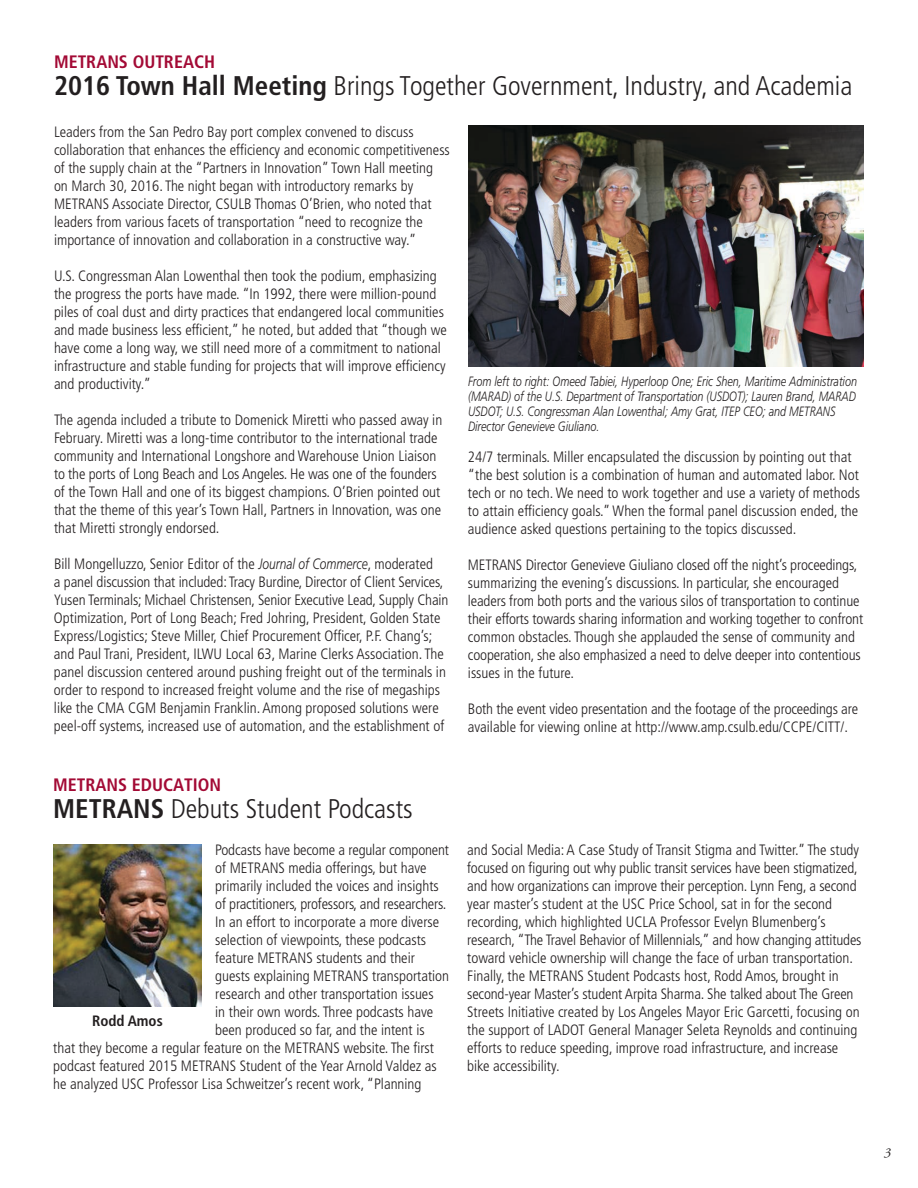
<style>
.page{position:relative;width:918px;height:1188px;background:#fff}
.page>*{position:absolute;margin:0;border:0;box-sizing:border-box;transform-origin:0 0}
.t1{font:300 condensed 27px "Frutiger LT Std";color:#231f20}
.t2{font:700 condensed 18px "Frutiger LT Std";color:#a30a35}
.t3{font:300 condensed 15px/18px "Frutiger LT Std";color:#231f20}
.t4{font:700 condensed 15px "Frutiger LT Std";color:#231f20}
.t5{font:italic 300 13.5px/15px "Frutiger LT Std";color:#231f20;scale:.8 1}
.t6{font:italic 13.5px "Adobe Garamond Pro";color:#231f20}
.s1{font-weight:700}
.s2{font-style:italic;font-stretch:normal}
</style>
<div class="page">
<img style="left:468px;top:126px;width:396px;height:241px">
<img style="left:53px;top:845px;width:149px;height:161px">
<p class="t2" style="left:54px;top:51px;width:163px">METRANS OUTREACH</p>
<h1 class="t1" style="left:54px;top:70px;width:800px"><span class="s1">2016 Town Hall Meeting</span> Brings Together Government, Industry, and Academia</h1>
<p class="t3" style="left:54px;top:123px;width:397px">Leaders from the San Pedro Bay port complex convened to discuss collaboration that enhances the efficiency and economic competitiveness of the supply chain at the “Partners in Innovation” Town Hall meeting on March 30, 2016. The night began with introductory remarks by METRANS Associate Director, CSULB Thomas O’Brien, who noted that leaders from various facets of transportation “need to recognize the importance of innovation and collaboration in a constructive way.”</p>
<p class="t3" style="left:54px;top:267px;width:394px">U.S. Congressman Alan Lowenthal then took the podium, emphasizing the progress the ports have made. “In 1992, there were million-pound piles of coal dust and dirty practices that endangered local communities and made business less efficient,” he noted, but added that “though we have come a long way, we still need more of a commitment to national infrastructure and stable funding for projects that will improve efficiency and productivity.”</p>
<p class="t3" style="left:54px;top:411px;width:390px">The agenda included a tribute to Domenick Miretti who passed away in February. Miretti was a long-time contributor to the international trade community and International Longshore and Warehouse Union Liaison to the ports of Long Beach and Los Angeles. He was one of the founders of the Town Hall and one of its biggest champions. O’Brien pointed out that the theme of this year’s Town Hall, Partners in Innovation, was one that Miretti strongly endorsed.</p>
<p class="t3" style="left:54px;top:555px;width:396px">Bill Mongelluzzo, Senior Editor of the <span class="s2">Journal of Commerce</span>, moderated<br>a panel discussion that included: Tracy Burdine, Director of Client Services, Yusen Terminals; Michael Christensen, Senior Executive Lead, Supply Chain Optimization, Port of Long Beach; Fred Johring, President, Golden State Express/Logistics; Steve Miller, Chief Procurement Officer, P.F. Chang’s; and Paul Trani, President, ILWU Local 63, Marine Clerks Association. The panel discussion centered around pushing freight out of the terminals in order to respond to increased freight volume and the rise of megaships like the CMA CGM Benjamin Franklin. Among proposed solutions were peel-off systems, increased use of automation, and the establishment of</p>
<p class="t5" style="left:468px;top:374px;width:488px">From left to right: Omeed Tabiei, Hyperloop One; Eric Shen, Maritime Administration (MARAD) of the U.S. Department of Transportation (USDOT); Lauren Brand, MARAD USDOT; U.S. Congressman Alan Lowenthal; Amy Grat, ITEP CEO; and METRANS Director Genevieve Giuliano.</p>
<p class="t3" style="left:468px;top:448px;width:393px">24/7 terminals. Miller encapsulated the discussion by pointing out that “the best solution is a combination of human and automated labor. Not tech or no tech. We need to work together and use a variety of methods to attain efficiency goals.” When the formal panel discussion ended, the audience asked questions pertaining to the topics discussed.</p>
<p class="t3" style="left:468px;top:556px;width:397px">METRANS Director Genevieve Giuliano closed off the night’s proceedings, summarizing the evening’s discussions. In particular, she encouraged leaders from both ports and the various silos of transportation to continue their efforts towards sharing information and working together to confront common obstacles. Though she applauded the sense of community and cooperation, she also emphasized a need to delve deeper into contentious issues in the future.</p>
<p class="t3" style="left:468px;top:700px;width:392px">Both the event video presentation and the footage of the proceedings are available for viewing online at http://www.amp.csulb.edu/CCPE/CITT/.</p>
<p class="t2" style="left:53px;top:775px;width:170px">METRANS EDUCATION</p>
<h1 class="t1" style="left:53px;top:794px;width:361px"><span class="s1">METRANS</span> Debuts Student Podcasts</h1>
<p class="t3" style="left:215px;top:841px;width:235px">Podcasts have become a regular component</p>
<p class="t3" style="left:215px;top:859px;width:213px">of METRANS media offerings, but have</p>
<p class="t3" style="left:215px;top:877px;width:225px">primarily included the voices and insights</p>
<p class="t3" style="left:215px;top:895px;width:233px">of practitioners, professors, and researchers.</p>
<p class="t3" style="left:215px;top:913px;width:225px">In an effort to incorporate a more diverse</p>
<p class="t3" style="left:215px;top:931px;width:212px">selection of viewpoints, these podcasts</p>
<p class="t3" style="left:215px;top:949px;width:201px">feature METRANS students and their</p>
<p class="t3" style="left:215px;top:967px;width:235px">guests explaining METRANS transportation</p>
<p class="t3" style="left:215px;top:985px;width:220px">research and other transportation issues</p>
<p class="t3" style="left:215px;top:1003px;width:220px">in their own words. Three podcasts have</p>
<p class="t3" style="left:215px;top:1021px;width:211px">been produced so far, and the intent is</p>
<p class="t3" style="left:53px;top:1039px;width:382px">that they become a regular feature on the METRANS website. The first</p>
<p class="t3" style="left:53px;top:1057px;width:385px">podcast featured 2015 METRANS Student of the Year Arnold Valdez as</p>
<p class="t3" style="left:53px;top:1075px;width:370px">he analyzed USC Professor Lisa Schweitzer’s recent work, “Planning</p>
<p class="t4" style="left:92px;top:1012px;width:72px">Rodd Amos</p>
<p class="t3" style="left:467px;top:841px;width:396px">and Social Media: A Case Study of Transit Stigma and Twitter.” The study focused on figuring out why public transit services have been stigmatized, and how organizations can improve their perception. Lynn Feng, a second year master’s student at the USC Price School, sat in for the second recording, which highlighted UCLA Professor Evelyn Blumenberg’s research, “The Travel Behavior of Millennials,” and how changing attitudes toward vehicle ownership will change the face of urban transportation.<br>Finally, the METRANS Student Podcasts host, Rodd Amos, brought in second-year Master’s student Arpita Sharma. She talked about The Green Streets Initiative created by Los Angeles Mayor Eric Garcetti, focusing on the support of LADOT General Manager Seleta Reynolds and continuing efforts to reduce speeding, improve road infrastructure, and increase bike accessibility.</p>
<p class="t6" style="left:884px;top:1145px;width:8px">3</p>
</div>
